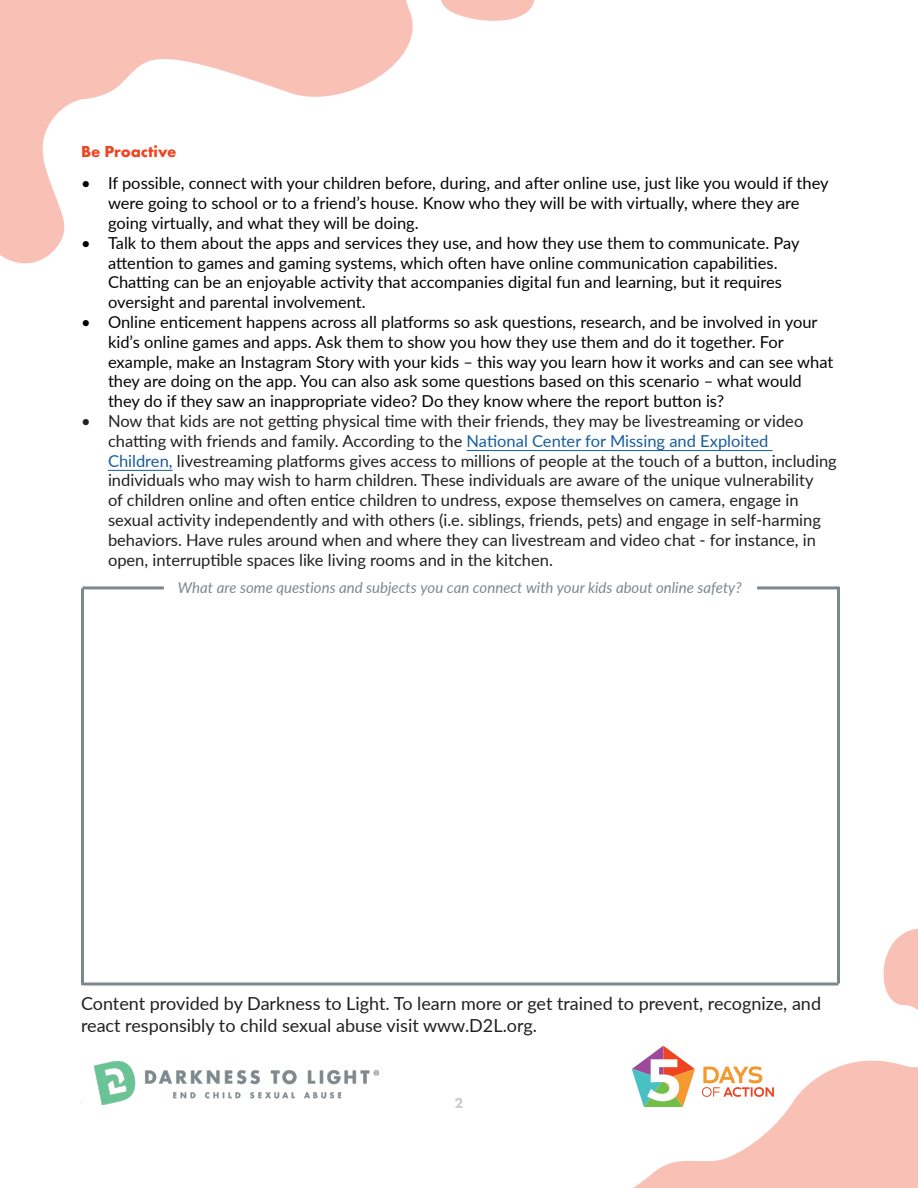
<style>
.page{position:relative;width:918px;height:1188px;background:#fff}
.page>*{position:absolute;margin:0;border:0;box-sizing:border-box;transform-origin:0 0}
.t1{font:18px/21.6px "Lato";color:#231f20}
.t2{font:16.5px/19.8px "Lato";color:#040503}
.t3{font:16.5px/19.8px "Lato";color:#231f20}
.Paragraph{font:700 16.5px "Futura PT";color:#ef4522}
.Paragraph-2{font:italic 15px "Lato";color:#7c888e}
.t4{font:800 15px "Futura PT";color:#959ca1}
.s1{color:#175d9e}
</style>
<div class="page">
<svg style="left:0;top:0;width:535px;height:264px"></svg>
<svg style="left:631px;top:928px;width:287px;height:260px"></svg>
<img style="left:94px;top:1062px;width:284px;height:42px">
<hr style="left:467px;top:450px;width:306px;height:1px;background:#175d9e">
<hr style="left:108px;top:470px;width:65px;height:1px;background:#175d9e">
<hr style="left:82px;top:586px;width:82px;height:3px;background:#7c888e">
<hr style="left:81px;top:588px;width:3px;height:397px;background:#7c888e">
<hr style="left:757px;top:586px;width:81px;height:3px;background:#7c888e">
<hr style="left:837px;top:587px;width:3px;height:396px;background:#7c888e">
<svg style="left:82px;top:982px;width:756px;height:4px;background:#9ca5a9"></svg>
<p class="Paragraph" style="left:81px;top:141px;width:97px">Be Proactive</p>
<p class="t2" style="left:108px;top:173px;width:722px;text-indent:-27px">• If possible, connect with your children before, during, and after online use, just like you would if they were going to school or to a friend’s house. Know who they will be with virtually, where they are going virtually, and what they will be doing.</p>
<p class="t2" style="left:108px;top:232px;width:693px;text-indent:-27px">• Talk to them about the apps and services they use, and how they use them to communicate. Pay attention to games and gaming systems, which often have online communication capabilities.<br>Chatting can be an enjoyable activity that accompanies digital fun and learning, but it requires oversight and parental involvement.</p>
<p class="t2" style="left:108px;top:311px;width:727px;text-indent:-27px">• Online enticement happens across all platforms so ask questions, research, and be involved in your kid’s online games and apps. Ask them to show you how they use them and do it together. For example, make an Instagram Story with your kids – this way you learn how it works and can see what they are doing on the app. You can also ask some questions based on this scenario – what would they do if they saw an inappropriate video? Do they know where the report button is?</p>
<p class="t3" style="left:108px;top:410px;width:730px;text-indent:-27px">• Now that kids are not getting physical time with their friends, they may be livestreaming or video chatting with friends and family. According to the <span class="s1">National Center for Missing and Exploited Children,</span> livestreaming platforms gives access to millions of people at the touch of a button, including individuals who may wish to harm children. These individuals are aware of the unique vulnerability<br>of children online and often entice children to undress, expose themselves on camera, engage in sexual activity independently and with others (i.e. siblings, friends, pets) and engage in self-harming behaviors. Have rules around when and where they can livestream and video chat - for instance, in open, interruptible spaces like living rooms and in the kitchen.</p>
<p class="Paragraph-2" style="left:178px;top:577px;width:565px">What are some questions and subjects you can connect with your kids about online safety?</p>
<p class="t1" style="left:81px;top:992px;width:742px">Content provided by Darkness to Light. To learn more or get trained to prevent, recognize, and react responsibly to child sexual abuse visit www.D2L.org.</p>
<p class="t4" style="left:454px;top:1093px;width:10px">2</p>
</div>
